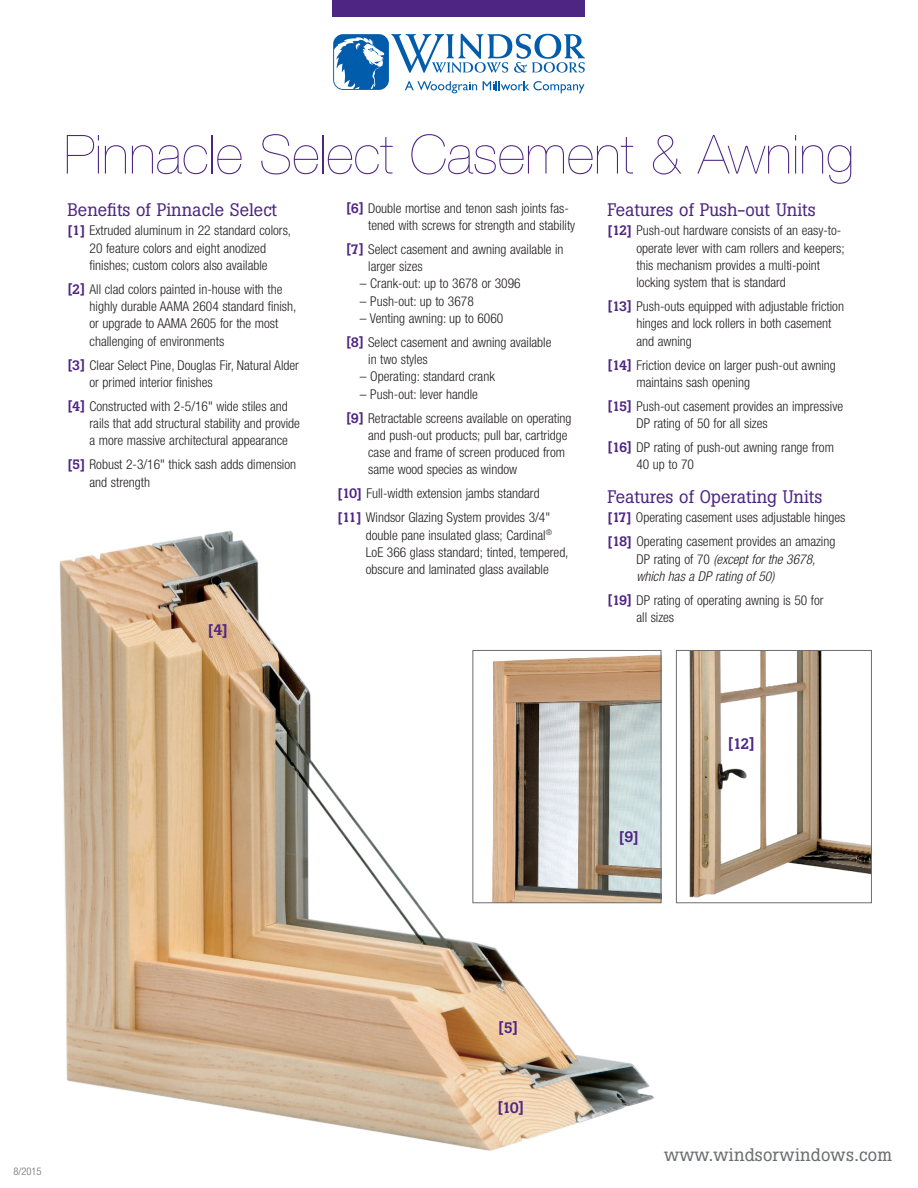
<style>
.page{position:relative;width:918px;height:1188px;background:#fff}
.page>*{position:absolute;margin:0;border:0;box-sizing:border-box;transform-origin:0 0}
.t1{font:200 54px "Helvetica Neue LT Std";color:#4e2582}
.t2{font:18px "Boton";color:#4e2582}
.t3{font:18px "Boton";letter-spacing:.01em;color:#6c6d70}
.t4{font:500 15px "Boton";color:#4e2582}
.t5{font:300 condensed 13.5px/17.2px "Helvetica Neue LT Std";color:#231f20}
.t6{font:italic 300 condensed 13.5px/17.2px "Helvetica Neue LT Std";color:#231f20}
.t7{font:300 condensed 10.5px "Helvetica Neue LT Std";color:#6c6d70}
.s1{font-family:"Boton";font-weight:500;font-stretch:normal;color:#4e2582}
.s2{font-style:normal}
</style>
<div class="page">
<svg style="left:333px;top:34px;width:252px;height:59px"></svg>
<div style="left:333px;top:0;width:252px;height:16px;background:#4e2582"></div>
<img style="left:59px;top:530px;width:691px;height:621px">
<img style="left:678px;top:652px;width:192px;height:249px">
<div style="left:676px;top:650px;width:196px;height:253px;border:1px solid #6c6d70"></div>
<img style="left:474px;top:652px;width:185px;height:249px">
<div style="left:472px;top:650px;width:189px;height:253px;border:1px solid #6c6d70"></div>
<h1 class="t1" style="left:64px;top:123px;width:792px">Pinnacle Select Casement &amp; Awning</h1>
<h2 class="t2" style="left:68px;top:199px;width:211px">Benefits of Pinnacle Select</h2>
<p class="t5" style="left:68px;top:222px;width:225px;text-align:center"><span class="s1">[1]</span> Extruded aluminum in 22 standard colors,<br>20 feature colors and eight anodized<br>finishes; custom colors also available</p>
<p class="t5" style="left:90px;top:280px;width:208px;text-indent:-22px"><span class="s1">[2]</span> All clad colors painted in-house with the highly durable AAMA 2604 standard finish, or upgrade to AAMA 2605 for the most challenging of environments</p>
<p class="t5" style="left:90px;top:356px;width:211px;text-indent:-22px"><span class="s1">[3]</span> Clear Select Pine, Douglas Fir, Natural Alder or primed interior finishes</p>
<p class="t5" style="left:90px;top:397px;width:212px;text-indent:-22px"><span class="s1">[4]</span> Constructed with 2-5/16" wide stiles and rails that add structural stability and provide a more massive architectural appearance</p>
<p class="t5" style="left:90px;top:456px;width:208px;text-indent:-22px"><span class="s1">[5]</span> Robust 2-3/16" thick sash adds dimension and strength</p>
<p class="t5" style="left:368px;top:199px;width:209px;text-indent:-22px"><span class="s1">[6]</span> Double mortise and tenon sash joints fas&shy;tened with screws for strength and stability</p>
<p class="t5" style="left:368px;top:240px;width:197px;text-indent:-22px"><span class="s1">[7]</span> Select casement and awning available in larger sizes</p>
<p class="t5" style="left:360px;top:275px;width:162px">– Crank-out: up to 3678 or 3096</p>
<p class="t5" style="left:360px;top:292px;width:115px">– Push-out: up to 3678</p>
<p class="t5" style="left:346px;top:306px;width:207px;line-height:24px;text-indent:14px">– Venting awning: up to 6060<br><span class="s1">[8]</span> Select casement and awning available</p>
<p class="t5" style="left:368px;top:351px;width:61px">in two styles</p>
<p class="t5" style="left:360px;top:368px;width:136px">– Operating: standard crank</p>
<p class="t5" style="left:346px;top:382px;width:227px;line-height:24px;text-indent:14px">– Push-out: lever handle<br><span class="s1">[9]</span> Retractable screens available on operating</p>
<p class="t5" style="left:368px;top:426px;width:201px">and push-out products; pull bar, cartridge case and frame of screen produced from same wood species as window</p>
<p class="t5" style="left:337px;top:482px;width:214px;line-height:24px"><span class="s1">[10]</span> Full-width extension jambs standard <span class="s1">[11]</span> Windsor Glazing System provides 3/4"</p>
<p class="t5" style="left:366px;top:526px;width:204px">double pane insulated glass; Cardinal<sup>®<br></sup>LoE 366 glass standard; tinted, tempered, obscure and laminated glass available</p>
<h2 class="t2" style="left:608px;top:199px;width:210px">Features of Push-out Units</h2>
<p class="t5" style="left:636px;top:222px;width:210px;text-indent:-29px"><span class="s1">[12]</span> Push-out hardware consists of an easy-to&shy;operate lever with cam rollers and keepers; this mechanism provides a multi-point locking system that is standard</p>
<p class="t5" style="left:636px;top:298px;width:209px;text-indent:-29px"><span class="s1">[13]</span> Push-outs equipped with adjustable friction hinges and lock rollers in both casement and awning</p>
<p class="t5" style="left:636px;top:356px;width:201px;text-indent:-29px"><span class="s1">[14]</span> Friction device on larger push-out awning maintains sash opening</p>
<p class="t5" style="left:636px;top:397px;width:208px;text-indent:-29px"><span class="s1">[15]</span> Push-out casement provides an impressive<br>DP rating of 50 for all sizes</p>
<p class="t5" style="left:636px;top:439px;width:199px;text-indent:-29px"><span class="s1">[16]</span> DP rating of push-out awning range from<br>40 up to 70</p>
<h2 class="t2" style="left:608px;top:486px;width:216px">Features of Operating Units</h2>
<p class="t5" style="left:608px;top:505px;width:240px;line-height:24px"><span class="s1">[17]</span> Operating casement uses adjustable hinges <span class="s1">[18]</span> Operating casement provides an amazing</p>
<p class="t6" style="left:636px;top:550px;width:181px"><span class="s2">DP rating of 70</span> (except for the 3678, which has a DP rating of 50)</p>
<p class="t5" style="left:636px;top:591px;width:189px;text-indent:-29px"><span class="s1">[19]</span> DP rating of operating awning is 50 for all sizes</p>
<p class="t4" style="left:208px;top:621px;width:22px">[4]</p>
<p class="t4" style="left:619px;top:827px;width:22px">[9]</p>
<p class="t4" style="left:728px;top:734px;width:28px">[12]</p>
<p class="t7" style="left:14px;top:1165px;width:30px">8/2015</p>
<p class="t4" style="left:498px;top:1018px;width:22px">[5]</p>
<p class="t4" style="left:497px;top:1098px;width:28px">[10]</p>
<h2 class="t3" style="left:664px;top:1144px;width:229px">www.windsorwindows.com</h2>
</div>
